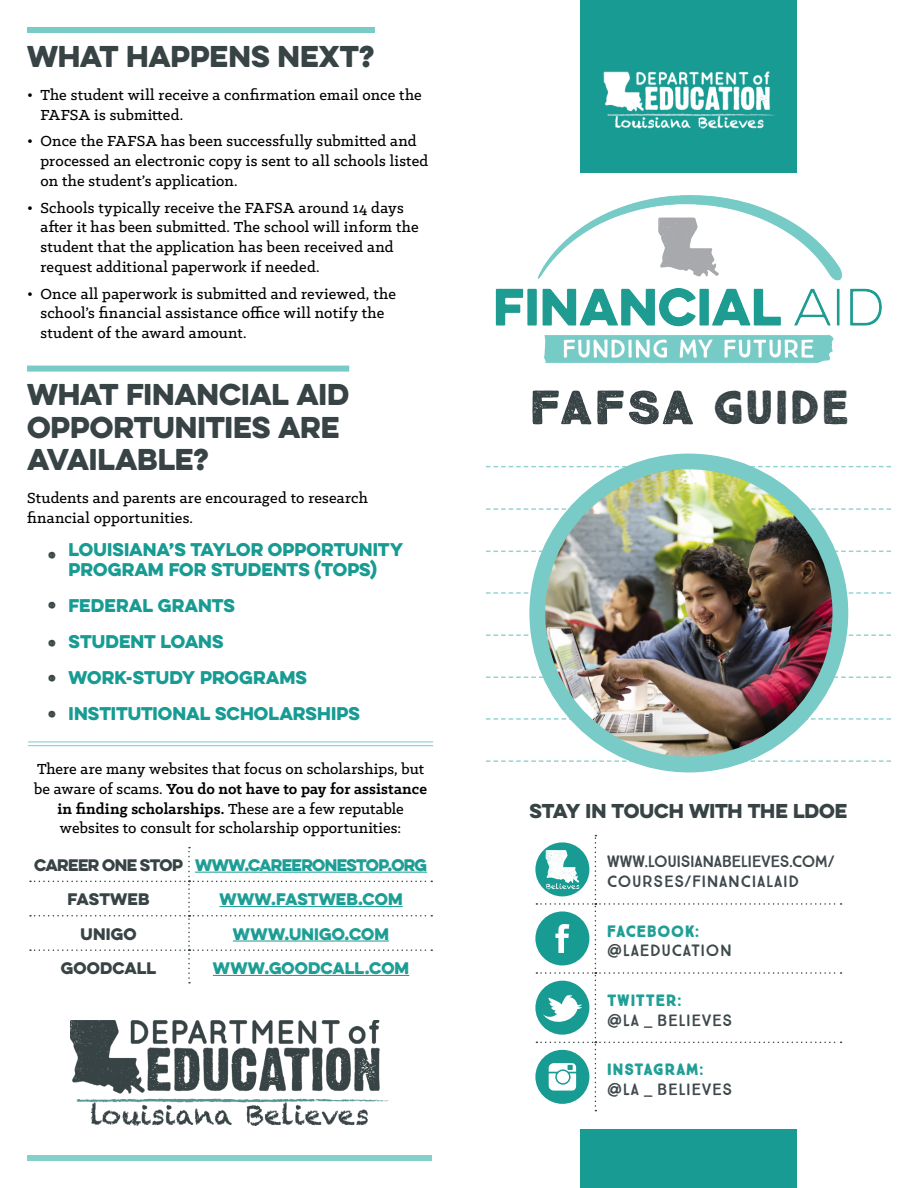
<style>
.page{position:relative;width:918px;height:1188px;background:#fff}
.page>*{position:absolute;margin:0;border:0;box-sizing:border-box;transform-origin:0 0}
.t1{font:700 48px "True North Textures Two";color:#384345;scale:1.2 1}
.t2{font:27px/32.4px "Eveleth Clean";letter-spacing:-.01em;color:#384345}
.t3{font:27px "Eveleth";color:#384345}
.t4{font:18px "Eveleth Clean";letter-spacing:-.005em;color:#384345}
.t5{font:500 16.5px/19.8px "Klinic Slab";letter-spacing:.01em;color:#000}
.t6{font:16.5px/19.8px "Eveleth Clean";color:#179b92}
.t7{font:16.5px/19.8px "True North Textures Two";letter-spacing:-.035em;color:#384345}
.t8{font:16.5px/19.8px "True North Textures Two";letter-spacing:.01em;color:#384345}
.t9{font:700 16.5px "True North Textures Two";letter-spacing:.015em;color:#179b92}
.t10{font:700 15px "Eveleth";letter-spacing:-.005em;color:#179b92}
.t11{font:700 15px "Eveleth";letter-spacing:-.04em;color:#179b92}
.t12{font:15px "Eveleth Clean";letter-spacing:-.005em;color:#384345}
.t13{font:15px "Eveleth Clean";letter-spacing:-.035em;color:#384345}
.s1{font-weight:700}
.s2{font-weight:700;color:#179b92}
</style>
<div class="page">
<svg style="left:536px;top:835px;width:306px;height:276px"></svg>
<div style="left:557px;top:1071px;width:12px;height:12px;background:#fff;border-radius:50%"></div>
<div style="left:27px;top:27px;width:348px;height:6px;background:#78cbc6"></div>
<div style="left:27px;top:366px;width:322px;height:6px;background:#78cbc6"></div>
<svg style="left:30px;top:847px;width:402px;height:137px"></svg>
<hr style="left:28px;top:742px;width:161px;height:1px;background:#78cbc6">
<hr style="left:28px;top:745px;width:161px;height:1px;background:#78cbc6">
<hr style="left:189px;top:742px;width:244px;height:1px;background:#78cbc6">
<hr style="left:189px;top:745px;width:244px;height:1px;background:#78cbc6">
<hr style="left:195px;top:872px;width:232px;height:1px;background:#179b92">
<hr style="left:219px;top:906px;width:184px;height:1px;background:#179b92">
<hr style="left:233px;top:941px;width:156px;height:1px;background:#179b92">
<hr style="left:213px;top:975px;width:196px;height:1px;background:#179b92">
<div style="left:581px;top:1130px;width:216px;height:58px;background:#179b92"></div>
<div style="left:581px;top:0;width:216px;height:173px;background:#179b92"></div>
<svg style="left:486px;top:508px;width:405px;height:2px"></svg>
<svg style="left:486px;top:466px;width:405px;height:1px"></svg>
<svg style="left:486px;top:592px;width:405px;height:2px"></svg>
<svg style="left:486px;top:718px;width:405px;height:2px"></svg>
<svg style="left:486px;top:551px;width:405px;height:1px"></svg>
<svg style="left:486px;top:676px;width:405px;height:2px"></svg>
<svg style="left:486px;top:634px;width:405px;height:2px"></svg>
<svg style="left:486px;top:760px;width:405px;height:2px"></svg>
<img style="left:537px;top:461px;width:303px;height:301px">
<div style="left:529px;top:454px;width:319px;height:318px;border:16px solid #78cbc6;border-radius:50%"></div>
<img style="left:603px;top:71px;width:171px;height:58px">
<img style="left:495px;top:195px;width:387px;height:168px">
<div style="left:27px;top:1155px;width:405px;height:6px;background:#85d0cb"></div>
<img style="left:70px;top:1020px;width:319px;height:106px">
<p class="t2" style="left:27px;top:39px;width:349px">WHAT HAPPENS NEXT?</p>
<p class="t5" style="left:40px;top:85px;width:383px;text-indent:-14px">• The student will receive a confirmation email once the<br>FAFSA is submitted.</p>
<p class="t5" style="left:40px;top:131px;width:389px;text-indent:-14px">• Once the FAFSA has been successfully submitted and processed an electronic copy is sent to all schools listed on the student’s application.</p>
<p class="t5" style="left:40px;top:197px;width:380px;text-indent:-14px">• Schools typically receive the FAFSA around 14 days after it has been submitted. The school will inform the student that the application has been received and request additional paperwork if needed.</p>
<p class="t5" style="left:40px;top:283px;width:357px;text-indent:-14px">• Once all paperwork is submitted and reviewed, the school’s financial assistance office will notify the student of the award amount.</p>
<p class="t2" style="left:27px;top:378px;width:324px">WHAT FINANCIAL AID<br>OPPORTUNITIES ARE<br>AVAILABLE?</p>
<p class="t5" style="left:27px;top:488px;width:343px">Students and parents are encouraged to research financial opportunities.</p>
<p class="t3" style="left:48px;top:534px;width:11px">·</p>
<p class="t6" style="left:69px;top:539px;width:336px">LOUISIANA’S TAYLOR OPPORTUNITY<br>PROGRAM FOR STUDENTS (TOPS)</p>
<p class="t3" style="left:48px;top:584px;width:11px">·</p>
<p class="t6" style="left:69px;top:595px;width:168px">FEDERAL GRANTS</p>
<p class="t3" style="left:48px;top:621px;width:11px">·</p>
<p class="t6" style="left:69px;top:631px;width:157px">STUDENT LOANS</p>
<p class="t3" style="left:48px;top:657px;width:11px">·</p>
<p class="t6" style="left:69px;top:667px;width:240px">WORK-STUDY PROGRAMS</p>
<p class="t3" style="left:48px;top:692px;width:11px">·</p>
<p class="t6" style="left:69px;top:703px;width:293px">INSTITUTIONAL SCHOLARSHIPS</p>
<p class="t5" style="left:34px;top:759px;width:394px;text-align:center">There are many websites that focus on scholarships, but be aware of scams. <span class="s1">You do not have to pay for assistance in finding scholarships.</span> These are a few reputable websites to consult for scholarship opportunities:</p>
<p class="t13" style="left:34px;top:853px;width:150px">CAREER ONE STOP</p>
<p class="t11" style="left:195px;top:853px;width:234px">WWW.CAREERONESTOP.ORG</p>
<p class="t12" style="left:68px;top:888px;width:83px">FASTWEB</p>
<p class="t10" style="left:219px;top:888px;width:185px">WWW.FASTWEB.COM</p>
<p class="t12" style="left:81px;top:922px;width:57px">UNIGO</p>
<p class="t10" style="left:233px;top:922px;width:158px">WWW.UNIGO.COM</p>
<p class="t12" style="left:61px;top:957px;width:97px">GOODCALL</p>
<p class="t10" style="left:213px;top:957px;width:198px">WWW.GOODCALL.COM</p>
<p class="t1" style="left:528px;top:378px;width:269px">FAFSA GUIDE</p>
<p class="t4" style="left:530px;top:797px;width:319px">STAY IN TOUCH WITH THE LDOE</p>
<p class="t7" style="left:607px;top:852px;width:230px">WWW.LOUISIANABELIEVES.COM/<br>COURSES/FINANCIALAID</p>
<p class="t9" style="left:607px;top:921px;width:94px">FACEBOOK:</p>
<p class="t8" style="left:607px;top:941px;width:127px">@LAEDUCATION</p>
<p class="t9" style="left:607px;top:990px;width:76px">TWITTER:</p>
<p class="t8" style="left:607px;top:1010px;width:127px">@LA _ BELIEVES</p>
<p class="t8" style="left:607px;top:1059px;width:127px"><span class="s2">INSTAGRAM: </span>@LA _ BELIEVES</p>
</div>
